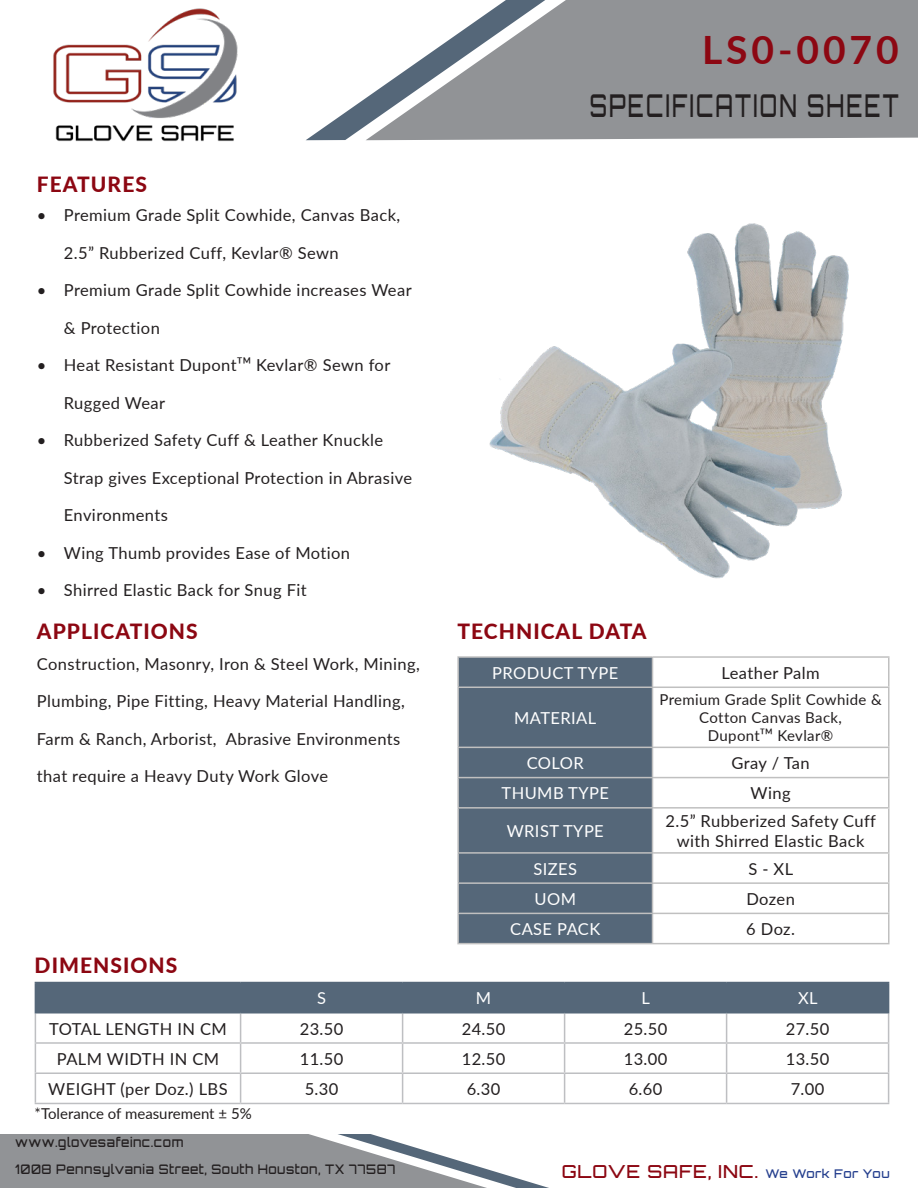
<style>
.page{position:relative;width:918px;height:1188px;background:#fff}
.page>*{position:absolute;margin:0;border:0;box-sizing:border-box;transform-origin:0 0}
.t1{font:700 39px "Lato";letter-spacing:.1em;color:#8c0712}
.t2{font:500 31.5px "Orbitron";letter-spacing:.1em;color:#231f20;scale:.67 1}
.t3{font:800 21px "Lato";letter-spacing:.05em;color:#8c0712}
.t4{font:500 18px "Orbitron";letter-spacing:.05em;color:#8c0712}
.t5{font:16.5px/19.8px "Lato";letter-spacing:.025em;color:#231f20;text-align:center}
.t6{font:16.5px "Lato";letter-spacing:.025em;color:#fff}
.t7{font:15px/18px "Lato";letter-spacing:.02em;color:#231f20;text-align:center}
.t8{font:15px "Lato";color:#231f20}
.t9{font:500 13.2px "Orbitron";letter-spacing:.05em;color:#231f20;scale:.91 1}
.s1{font-size:12px;color:#253f8e}
</style>
<div class="page">
<svg style="left:0;top:1134px;width:549px;height:54px"></svg>
<div style="left:545px;top:0;width:373px;height:140px;background:#919396"></div>
<svg style="left:306px;top:0;width:239px;height:140px"></svg>
<hr style="left:35px;top:1103px;width:206px;height:1px;background:#bebfc2">
<hr style="left:241px;top:1103px;width:162px;height:1px;background:#bebfc2">
<hr style="left:403px;top:1103px;width:162px;height:1px;background:#bebfc2">
<hr style="left:565px;top:1103px;width:162px;height:1px;background:#bebfc2">
<hr style="left:727px;top:1103px;width:162px;height:1px;background:#bebfc2">
<hr style="left:35px;top:982px;width:206px;height:1px;background:#556779">
<hr style="left:241px;top:982px;width:162px;height:1px;background:#556779">
<hr style="left:403px;top:982px;width:162px;height:1px;background:#556779">
<hr style="left:565px;top:982px;width:162px;height:1px;background:#556779">
<hr style="left:727px;top:982px;width:162px;height:1px;background:#556779">
<svg style="left:35px;top:983px;width:854px;height:120px"></svg>
<hr style="left:35px;top:1012px;width:206px;height:2px;background:#556779">
<hr style="left:241px;top:1012px;width:162px;height:2px;background:#556779">
<hr style="left:403px;top:1012px;width:162px;height:2px;background:#556779">
<hr style="left:565px;top:1012px;width:162px;height:2px;background:#556779">
<hr style="left:727px;top:1012px;width:162px;height:2px;background:#556779">
<div style="left:459px;top:658px;width:193px;height:285px;background:#556779"></div>
<hr style="left:457px;top:656px;width:196px;height:2px;background:#c0c0c0">
<hr style="left:457px;top:658px;width:2px;height:29px;background:#c0c0c0">
<hr style="left:653px;top:656px;width:237px;height:2px;background:#c0c0c0">
<svg style="left:652px;top:658px;width:1px;height:29px"></svg>
<hr style="left:888px;top:658px;width:2px;height:29px;background:#c0c0c0">
<hr style="left:457px;top:687px;width:196px;height:1px;background:#c0c0c0">
<hr style="left:457px;top:688px;width:2px;height:59px;background:#c0c0c0">
<hr style="left:653px;top:687px;width:237px;height:1px;background:#c0c0c0">
<hr style="left:652px;top:688px;width:1px;height:59px;background:#c0c0c0">
<hr style="left:888px;top:688px;width:2px;height:59px;background:#c0c0c0">
<hr style="left:457px;top:747px;width:196px;height:1px;background:#c0c0c0">
<hr style="left:457px;top:748px;width:2px;height:29px;background:#c0c0c0">
<hr style="left:653px;top:747px;width:237px;height:1px;background:#c0c0c0">
<hr style="left:888px;top:748px;width:2px;height:29px;background:#c0c0c0">
<hr style="left:457px;top:777px;width:196px;height:1px;background:#c0c0c0">
<hr style="left:457px;top:778px;width:2px;height:29px;background:#c0c0c0">
<hr style="left:653px;top:777px;width:237px;height:1px;background:#c0c0c0">
<svg style="left:652px;top:748px;width:1px;height:59px"></svg>
<hr style="left:888px;top:778px;width:2px;height:29px;background:#c0c0c0">
<hr style="left:457px;top:807px;width:196px;height:2px;background:#c0c0c0">
<hr style="left:457px;top:809px;width:2px;height:43px;background:#c0c0c0">
<hr style="left:653px;top:807px;width:237px;height:2px;background:#c0c0c0">
<hr style="left:652px;top:809px;width:1px;height:43px;background:#c0c0c0">
<hr style="left:888px;top:809px;width:2px;height:43px;background:#c0c0c0">
<hr style="left:457px;top:852px;width:196px;height:2px;background:#c0c0c0">
<hr style="left:457px;top:854px;width:2px;height:28px;background:#c0c0c0">
<hr style="left:653px;top:852px;width:237px;height:2px;background:#c0c0c0">
<hr style="left:888px;top:854px;width:2px;height:28px;background:#c0c0c0">
<hr style="left:457px;top:882px;width:196px;height:2px;background:#c0c0c0">
<hr style="left:457px;top:884px;width:2px;height:29px;background:#c0c0c0">
<hr style="left:653px;top:882px;width:237px;height:2px;background:#c0c0c0">
<hr style="left:888px;top:884px;width:2px;height:29px;background:#c0c0c0">
<hr style="left:457px;top:913px;width:196px;height:1px;background:#c0c0c0">
<hr style="left:457px;top:914px;width:2px;height:29px;background:#c0c0c0">
<hr style="left:653px;top:913px;width:237px;height:1px;background:#c0c0c0">
<svg style="left:652px;top:854px;width:1px;height:89px"></svg>
<hr style="left:888px;top:914px;width:2px;height:29px;background:#c0c0c0">
<hr style="left:457px;top:943px;width:196px;height:1px;background:#c0c0c0">
<hr style="left:653px;top:943px;width:237px;height:1px;background:#c0c0c0">
<img style="left:53px;top:8px;width:185px;height:134px">
<img style="left:489px;top:223px;width:360px;height:356px">
<p class="t3" style="left:37px;top:169px;width:112px">FEATURES</p>
<p class="t5" style="left:37px;top:205px;width:365px">• Premium Grade Split Cowhide, Canvas Back,</p>
<p class="t5" style="left:64px;top:242px;width:276px">2.5” Rubberized Cuff, Kevlar® Sewn</p>
<p class="t5" style="left:37px;top:280px;width:376px">• Premium Grade Split Cowhide increases Wear</p>
<p class="t5" style="left:64px;top:317px;width:98px">&amp; Protection</p>
<p class="t5" style="left:37px;top:355px;width:355px">• Heat Resistant DupontTM Kevlar® Sewn for</p>
<p class="t5" style="left:64px;top:392px;width:103px">Rugged Wear</p>
<p class="t5" style="left:37px;top:430px;width:348px">• Rubberized Safety Cuff &amp; Leather Knuckle</p>
<p class="t5" style="left:64px;top:467px;width:350px">Strap gives Exceptional Protection in Abrasive</p>
<p class="t5" style="left:64px;top:505px;width:105px">Environments</p>
<p class="t5" style="left:37px;top:542px;width:315px">• Wing Thumb provides Ease of Motion</p>
<p class="t5" style="left:37px;top:580px;width:271px">• Shirred Elastic Back for Snug Fit</p>
<p class="t1" style="left:702px;top:21px;width:198px">LS0-0070</p>
<p class="t2" style="left:590px;top:86px;width:463px">SPECIFICATION SHEET</p>
<p class="t3" style="left:37px;top:616px;width:162px">APPLICATIONS</p>
<p class="t3" style="left:457px;top:616px;width:191px">TECHNICAL DATA</p>
<p class="t5" style="left:37px;top:653px;width:384px">Construction, Masonry, Iron &amp; Steel Work, Mining,</p>
<p class="t5" style="left:37px;top:691px;width:369px">Plumbing, Pipe Fitting, Heavy Material Handling,</p>
<p class="t5" style="left:37px;top:728px;width:365px">Farm &amp; Ranch, Arborist, Abrasive Environments</p>
<p class="t5" style="left:37px;top:766px;width:293px">that require a Heavy Duty Work Glove</p>
<p class="t3" style="left:35px;top:950px;width:144px">DIMENSIONS</p>
<p class="t6" style="left:492px;top:661px;width:127px">PRODUCT TYPE</p>
<p class="t5" style="left:722px;top:662px;width:100px">Leather Palm</p>
<p class="t6" style="left:514px;top:706px;width:84px">MATERIAL</p>
<p class="t7" style="left:659px;top:690px;width:224px">Premium Grade Split Cowhide &amp;<br>Cotton Canvas Back,</p>
<p class="t7" style="left:708px;top:726px;width:127px">DupontTM Kevlar®</p>
<p class="t6" style="left:527px;top:751px;width:59px">COLOR</p>
<p class="t5" style="left:731px;top:753px;width:80px">Gray / Tan</p>
<p class="t6" style="left:502px;top:782px;width:109px">THUMB TYPE</p>
<p class="t5" style="left:751px;top:783px;width:42px">Wing</p>
<p class="t6" style="left:507px;top:819px;width:99px">WRIST TYPE</p>
<p class="t5" style="left:665px;top:811px;width:212px">2.5” Rubberized Safety Cuff with Shirred Elastic Back</p>
<p class="t6" style="left:534px;top:857px;width:45px">SIZES</p>
<p class="t5" style="left:749px;top:858px;width:46px">S - XL</p>
<p class="t6" style="left:535px;top:887px;width:43px">UOM</p>
<p class="t5" style="left:746px;top:888px;width:50px">Dozen</p>
<p class="t6" style="left:510px;top:917px;width:92px">CASE PACK</p>
<p class="t5" style="left:746px;top:919px;width:50px">6 Doz.</p>
<p class="t6" style="left:317px;top:986px;width:10px">S</p>
<p class="t6" style="left:476px;top:986px;width:17px">M</p>
<p class="t6" style="left:642px;top:986px;width:10px">L</p>
<p class="t6" style="left:798px;top:986px;width:21px">XL</p>
<p class="t5" style="left:49px;top:1018px;width:179px">TOTAL LENGTH IN CM</p>
<p class="t5" style="left:300px;top:1018px;width:45px">23.50</p>
<p class="t5" style="left:462px;top:1018px;width:45px">24.50</p>
<p class="t5" style="left:624px;top:1018px;width:45px">25.50</p>
<p class="t5" style="left:786px;top:1018px;width:45px">27.50</p>
<p class="t5" style="left:57px;top:1048px;width:164px">PALM WIDTH IN CM</p>
<p class="t5" style="left:300px;top:1048px;width:45px">11.50</p>
<p class="t5" style="left:462px;top:1048px;width:45px">12.50</p>
<p class="t5" style="left:624px;top:1048px;width:45px">13.00</p>
<p class="t5" style="left:786px;top:1048px;width:45px">13.50</p>
<p class="t5" style="left:48px;top:1078px;width:181px">WEIGHT (per Doz.) LBS</p>
<p class="t5" style="left:305px;top:1078px;width:35px">5.30</p>
<p class="t5" style="left:467px;top:1078px;width:35px">6.30</p>
<p class="t5" style="left:629px;top:1078px;width:35px">6.60</p>
<p class="t5" style="left:791px;top:1078px;width:35px">7.00</p>
<p class="t8" style="left:35px;top:1103px;width:219px">*Tolerance of measurement ± 5%</p>
<p class="t9" style="left:15px;top:1134px;width:187px">www.glovesafeinc.com</p>
<p class="t9" style="left:15px;top:1161px;width:419px">1008 Pennsylvania Street, South Houston, TX 77587</p>
<p class="t4" style="left:562px;top:1160px;width:329px">GLOVE SAFE, INC. <span class="s1">We Work For You</span></p>
</div>
